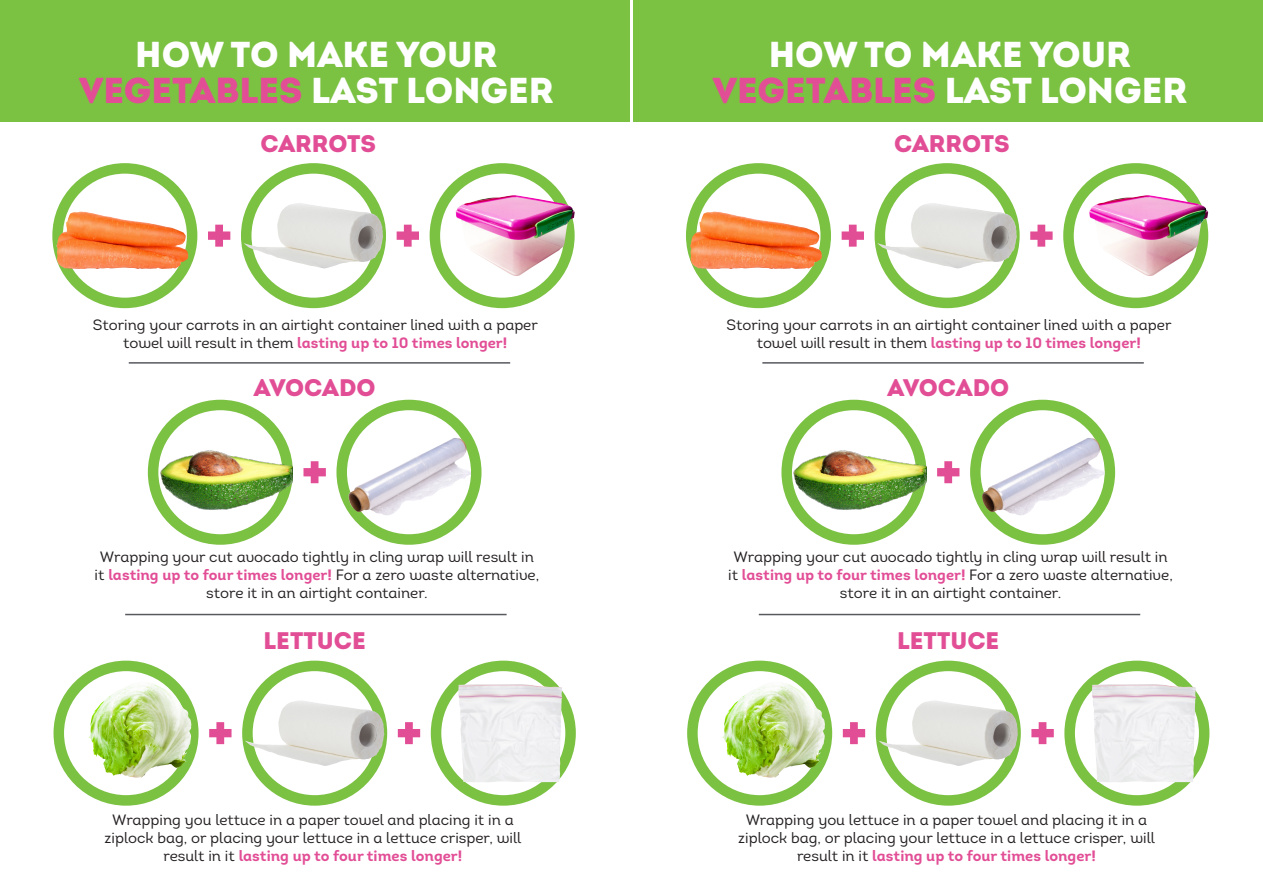
<style>
.page{position:relative;width:1263px;height:893px;background:#fff}
.page>*{position:absolute;margin:0;border:0;box-sizing:border-box;transform-origin:0 0}
.t1{font:36px/36px "Intro Black Alt";color:#fff;text-align:center}
.t2{font:24px "Intro Black Alt";color:#e24e96}
.t3{font:15px/18px "Intro Regular Alt";color:#231f20;text-align:center}
.t4{font:15px "Intro Bold Alt";color:#e24e96}
.s1{color:#e24e96}
.s2{font-family:"Intro Regular Alt";color:#231f20}
.s3{font-family:"Intro Bold Alt";color:#e24e96}
</style>
<div class="page">
<div style="left:0;top:0;width:629px;height:122px;background:#7bc142"></div>
<hr style="left:129px;top:362px;width:381px;height:2px;background:#58595e">
<svg style="left:209px;top:722px;width:23px;height:22px"></svg>
<svg style="left:398px;top:722px;width:22px;height:22px"></svg>
<div style="left:54px;top:661px;width:145px;height:145px;border:10px solid #7bc142;border-radius:50%"></div>
<div style="left:242px;top:661px;width:145px;height:145px;border:10px solid #7bc142;border-radius:50%"></div>
<div style="left:431px;top:661px;width:145px;height:145px;border:10px solid #7bc142;border-radius:50%"></div>
<img style="left:458px;top:684px;width:104px;height:98px">
<img style="left:245px;top:700px;width:139px;height:66px">
<img style="left:88px;top:682px;width:104px;height:96px">
<svg style="left:303px;top:461px;width:23px;height:22px"></svg>
<div style="left:148px;top:400px;width:145px;height:145px;border:10px solid #7bc142;border-radius:50%"></div>
<div style="left:336px;top:400px;width:145px;height:145px;border:10px solid #7bc142;border-radius:50%"></div>
<img style="left:347px;top:438px;width:124px;height:78px">
<img style="left:150px;top:445px;width:143px;height:69px">
<hr style="left:125px;top:614px;width:382px;height:1px;background:#58595e">
<svg style="left:208px;top:225px;width:22px;height:22px"></svg>
<svg style="left:397px;top:225px;width:22px;height:22px"></svg>
<div style="left:52px;top:163px;width:145px;height:145px;border:10px solid #7bc142;border-radius:50%"></div>
<div style="left:241px;top:163px;width:145px;height:145px;border:10px solid #7bc142;border-radius:50%"></div>
<div style="left:430px;top:163px;width:145px;height:145px;border:10px solid #7bc142;border-radius:50%"></div>
<img style="left:244px;top:203px;width:139px;height:65px">
<img style="left:56px;top:211px;width:132px;height:58px">
<img style="left:456px;top:195px;width:119px;height:81px">
<div style="left:634px;top:0;width:629px;height:122px;background:#7bc142"></div>
<hr style="left:762px;top:362px;width:382px;height:2px;background:#58595e">
<svg style="left:843px;top:722px;width:22px;height:22px"></svg>
<svg style="left:1031px;top:722px;width:23px;height:22px"></svg>
<div style="left:687px;top:661px;width:145px;height:145px;border:10px solid #7bc142;border-radius:50%"></div>
<div style="left:876px;top:661px;width:145px;height:145px;border:10px solid #7bc142;border-radius:50%"></div>
<div style="left:1064px;top:661px;width:145px;height:145px;border:10px solid #7bc142;border-radius:50%"></div>
<img style="left:1092px;top:684px;width:104px;height:98px">
<img style="left:878px;top:700px;width:140px;height:66px">
<img style="left:721px;top:682px;width:104px;height:96px">
<svg style="left:937px;top:461px;width:22px;height:22px"></svg>
<div style="left:781px;top:400px;width:145px;height:145px;border:10px solid #7bc142;border-radius:50%"></div>
<div style="left:970px;top:400px;width:145px;height:145px;border:10px solid #7bc142;border-radius:50%"></div>
<img style="left:981px;top:438px;width:123px;height:78px">
<img style="left:783px;top:445px;width:143px;height:69px">
<hr style="left:759px;top:614px;width:381px;height:1px;background:#58595e">
<svg style="left:842px;top:225px;width:22px;height:22px"></svg>
<svg style="left:1030px;top:225px;width:22px;height:22px"></svg>
<div style="left:686px;top:163px;width:145px;height:145px;border:10px solid #7bc142;border-radius:50%"></div>
<div style="left:875px;top:163px;width:145px;height:145px;border:10px solid #7bc142;border-radius:50%"></div>
<div style="left:1063px;top:163px;width:145px;height:145px;border:10px solid #7bc142;border-radius:50%"></div>
<img style="left:877px;top:203px;width:140px;height:65px">
<img style="left:690px;top:211px;width:132px;height:58px">
<img style="left:1089px;top:195px;width:119px;height:81px">
<h1 class="t1" style="left:79px;top:36px;width:476px">HOW TO MAKE YOUR<br><span class="s1">VEGETABLES</span> LAST LONGER</h1>
<h1 class="t1" style="left:713px;top:36px;width:476px">HOW TO MAKE YOUR<br><span class="s1">VEGETABLES</span> LAST LONGER</h1>
<h2 class="t2" style="left:260px;top:128px;width:117px">CARROTS</h2>
<h2 class="t2" style="left:894px;top:128px;width:117px">CARROTS</h2>
<p class="t3" style="left:93px;top:316px;width:446px">Storing your carrots in an airtight container lined with a paper</p>
<p class="t4" style="left:123px;top:333px;width:386px"><span class="s2">towel will result in them</span> lasting up to 10 times longer!</p>
<p class="t3" style="left:726px;top:316px;width:446px">Storing your carrots in an airtight container lined with a paper</p>
<p class="t4" style="left:757px;top:333px;width:386px"><span class="s2">towel will result in them</span> lasting up to 10 times longer!</p>
<h2 class="t2" style="left:254px;top:372px;width:123px">AVOCADO</h2>
<h2 class="t2" style="left:887px;top:372px;width:123px">AVOCADO</h2>
<p class="t3" style="left:95px;top:548px;width:446px">Wrapping your cut avocado tightly in cling wrap will result in it <span class="s3">lasting up to four times longer!</span> For a zero waste alternative, store it in an airtight container.</p>
<p class="t3" style="left:728px;top:548px;width:446px">Wrapping your cut avocado tightly in cling wrap will result in it <span class="s3">lasting up to four times longer!</span> For a zero waste alternative, store it in an airtight container.</p>
<h2 class="t2" style="left:264px;top:625px;width:104px">LETTUCE</h2>
<h2 class="t2" style="left:897px;top:625px;width:104px">LETTUCE</h2>
<p class="t3" style="left:105px;top:811px;width:418px">Wrapping you lettuce in a paper towel and placing it in a ziplock bag, or placing your lettuce in a lettuce crisper, will</p>
<p class="t4" style="left:163px;top:846px;width:300px"><span class="s2">result in it</span> lasting up to four times longer!</p>
<p class="t3" style="left:738px;top:811px;width:418px">Wrapping you lettuce in a paper towel and placing it in a ziplock bag, or placing your lettuce in a lettuce crisper, will</p>
<p class="t4" style="left:797px;top:846px;width:300px"><span class="s2">result in it</span> lasting up to four times longer!</p>
</div>
